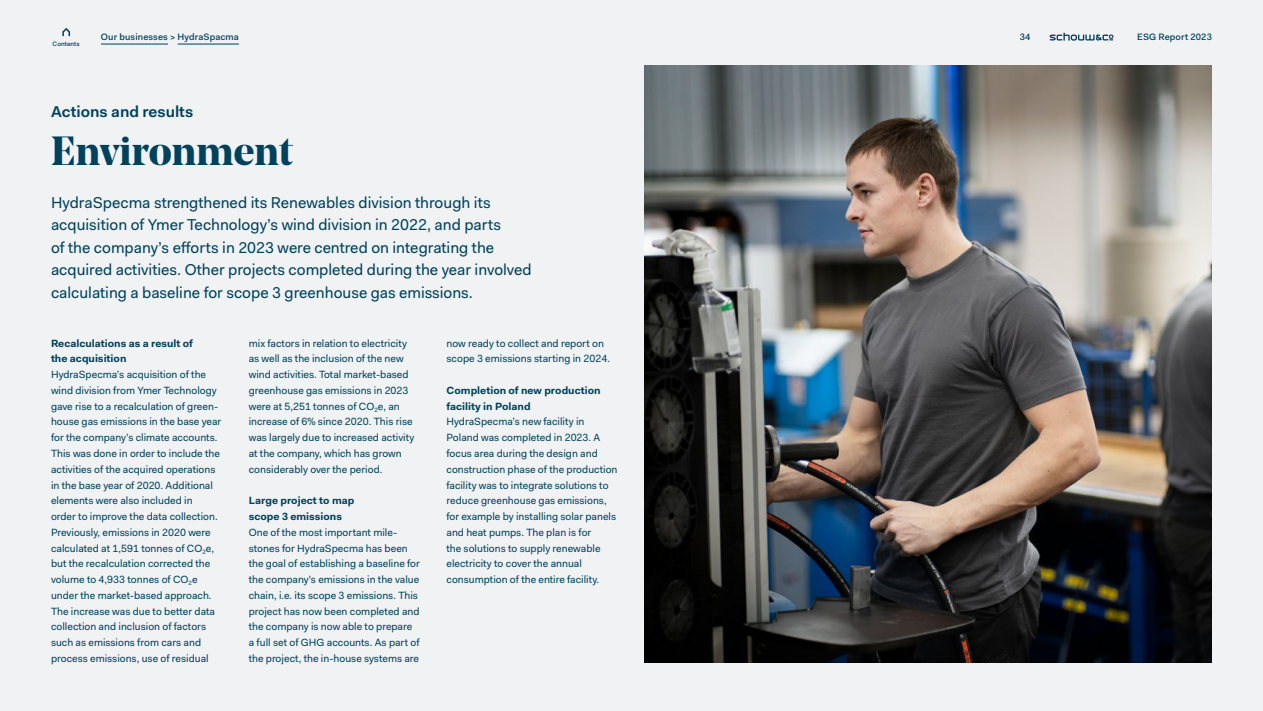
<style>
.page{position:relative;width:1263px;height:711px;background:#fff}
.page>*{position:absolute;margin:0;border:0;box-sizing:border-box;transform-origin:0 0}
.t1{font:700 40.5px "Noe Display";color:#00425c}
.t2{font:15.75px/22.5px "Fakt";color:#00425c}
.t3{font:600 15.75px "Fakt";color:#00425c}
.t4{font:10.5px/15.8px "Fakt";color:#00425c}
.t5{font:700 10.5px/15.8px "Fakt";color:#00425c}
.t6{font:500 9.3px "Fakt";letter-spacing:.01em;color:#00425c}
.t7{font:500 6.45px "Fakt";color:#00425c}
</style>
<div class="page">
<div style="left:0;top:0;width:1263px;height:710px;background:#f0f2f3"></div>
<img style="left:644px;top:66px;width:568px;height:595px">
<svg style="left:62px;top:28px;width:8px;height:8px"></svg>
<svg style="left:1050px;top:33px;width:63px;height:8px"></svg>
<hr style="left:101px;top:44px;width:67px;height:1px;background:#00425c">
<hr style="left:178px;top:44px;width:61px;height:1px;background:#00425c">
<p class="t7" style="left:53px;top:39px;width:29px">Contents</p>
<p class="t6" style="left:101px;top:31px;width:139px">Our businesses &gt; HydraSpacma</p>
<p class="t6" style="left:1020px;top:31px;width:12px">34</p>
<p class="t6" style="left:1137px;top:31px;width:76px">ESG Report 2023</p>
<h2 class="t3" style="left:51px;top:101px;width:144px">Actions and results</h2>
<h1 class="t1" style="left:51px;top:124px;width:243px">Environment</h1>
<p class="t2" style="left:51px;top:191px;width:482px">HydraSpecma strengthened its Renewables division through its acquisition of Ymer Technology’s wind division in 2022, and parts<br>of the company’s efforts in 2023 were centred on integrating the acquired activities. Other projects completed during the year involved calculating a baseline for scope 3 greenhouse gas emissions.</p>
<p class="t5" style="left:51px;top:335px;width:143px">Recalculations as a result of the acquisition</p>
<p class="t4" style="left:51px;top:366px;width:172px">HydraSpecma’s acquisition of the wind division from Ymer Technology gave rise to a recalculation of green&shy;house gas emissions in the base year for the company’s climate accounts.<br>This was done in order to include the activities of the acquired operations in the base year of 2020. Additional elements were also included in<br>order to improve the data collection.<br>Previously, emissions in 2020 were calculated at 1,591 tonnes of CO<sub>2</sub>e, but the recalculation corrected the volume to 4,933 tonnes of CO<sub>2</sub>e under the market-based approach.<br>The increase was due to better data collection and inclusion of factors such as emissions from cars and process emissions, use of residual</p>
<p class="t4" style="left:249px;top:335px;width:167px">mix factors in relation to electricity as well as the inclusion of the new wind activities. Total market-based greenhouse gas emissions in 2023 were at 5,251 tonnes of CO<sub>2</sub>e, an increase of 6% since 2020. This rise was largely due to increased activity at the company, which has grown considerably over the period.</p>
<p class="t5" style="left:249px;top:492px;width:107px">Large project to map scope 3 emissions</p>
<p class="t4" style="left:249px;top:524px;width:173px">One of the most important mile&shy;stones for HydraSpecma has been the goal of establishing a baseline for the company's emissions in the value chain, i.e. its scope 3 emissions. This project has now been completed and the company is now able to prepare a full set of GHG accounts. As part of the project, the in-house systems are</p>
<p class="t4" style="left:446px;top:335px;width:165px">now ready to collect and report on scope 3 emissions starting in 2024.</p>
<p class="t5" style="left:446px;top:382px;width:156px">Completion of new production facility in Poland</p>
<p class="t4" style="left:446px;top:413px;width:173px">HydraSpecma’s new facility in Poland was completed in 2023. A focus area during the design and construction phase of the production facility was to integrate solutions to reduce greenhouse gas emissions, for example by installing solar panels and heat pumps. The plan is for<br>the solutions to supply renewable electricity to cover the annual consumption of the entire facility.</p>
</div>
